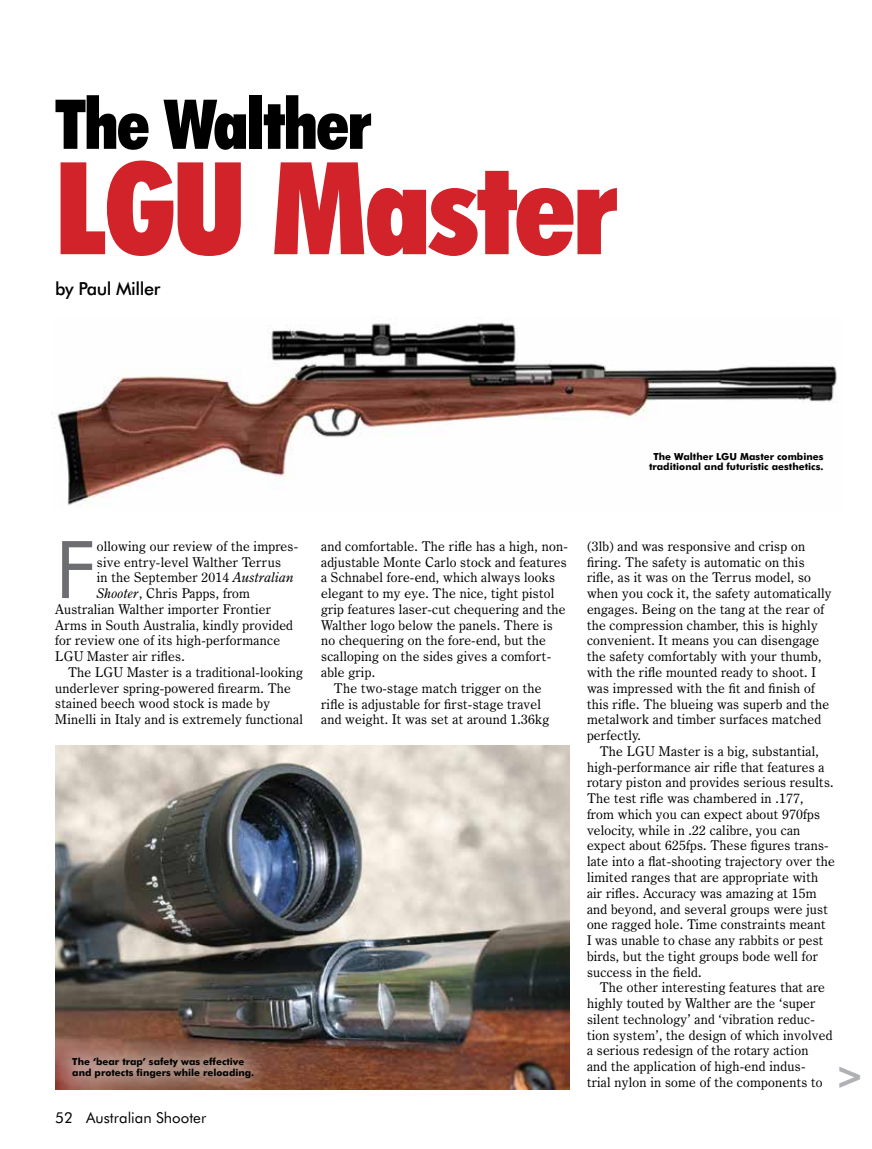
<style>
.page{position:relative;width:872px;height:1149px;background:#fff}
.page>*{position:absolute;margin:0;border:0;box-sizing:border-box;transform-origin:0 0}
.t1{font:900 condensed 128.7px "Futura BT";letter-spacing:-.02em;color:#d2232a}
.t2{font:79.65px "Futura BT";color:#6d6e71}
.t3{font:900 condensed 68.85px "Futura BT";letter-spacing:-.02em;color:#000}
.t4{font:900 condensed 36px "Futura BT";color:#afb1b4}
.t5{font:500 18px "Futura BT";letter-spacing:-.025em;color:#000}
.t6{font:15px "Futura BT";color:#000}
.t7{font:13.5px/15.8px "Century Oldstyle BT";letter-spacing:.015em;color:#000}
.t8{font:700 9.75px/10.5px "Futura BT";color:#000;text-align:center}
.s1{font-style:italic}
</style>
<div class="page">
<img style="left:52px;top:323px;width:785px;height:184px">
<img style="left:55px;top:745px;width:515px;height:344px">
<svg style="left:55px;top:1035px;width:218px;height:55px;background:#946b5d"></svg>
<h3 class="t3" style="left:55px;top:82px;width:318px">The Walther</h3>
<h1 class="t1" style="left:55px;top:130px;width:564px">LGU Master</h1>
<h3 class="t5" style="left:55px;top:277px;width:106px">by Paul Miller</h3>
<p class="t8" style="left:649px;top:450px;width:176px">The Walther LGU Master combines traditional and futuristic aesthetics.</p>
<h2 class="t2" style="left:55px;top:521px;width:42px">F</h2>
<p class="t7" style="left:97px;top:538px;width:203px">ollowing our review of the impres-</p>
<p class="t7" style="left:97px;top:553px;width:186px">sive entry-level Walther Terrus</p>
<p class="t7" style="left:97px;top:569px;width:199px">in the September 2014 <span class="s1">Australian</span></p>
<p class="t7" style="left:97px;top:585px;width:155px"><span class="s1">Shooter</span>, Chris Papps, from</p>
<p class="t7" style="left:55px;top:601px;width:217px">Australian Walther importer Frontier</p>
<p class="t7" style="left:55px;top:616px;width:239px">Arms in South Australia, kindly provided</p>
<p class="t7" style="left:55px;top:632px;width:226px">for review one of its high-performance</p>
<p class="t7" style="left:55px;top:648px;width:131px">LGU Master air rifles.</p>
<p class="t7" style="left:68px;top:664px;width:236px">The LGU Master is a traditional-looking</p>
<p class="t7" style="left:55px;top:679px;width:237px">underlever spring-powered firearm. The</p>
<p class="t7" style="left:55px;top:695px;width:216px">stained beech wood stock is made by</p>
<p class="t7" style="left:55px;top:711px;width:249px">Minelli in Italy and is extremely functional</p>
<p class="t7" style="left:321px;top:538px;width:248px">and comfortable. The rifle has a high, non-</p>
<p class="t7" style="left:321px;top:553px;width:247px">adjustable Monte Carlo stock and features</p>
<p class="t7" style="left:321px;top:569px;width:235px">a Schnabel fore-end, which always looks</p>
<p class="t7" style="left:321px;top:585px;width:235px">elegant to my eye. The nice, tight pistol</p>
<p class="t7" style="left:321px;top:601px;width:246px">grip features laser-cut chequering and the</p>
<p class="t7" style="left:321px;top:616px;width:233px">Walther logo below the panels. There is</p>
<p class="t7" style="left:321px;top:632px;width:226px">no chequering on the fore-end, but the</p>
<p class="t7" style="left:321px;top:648px;width:231px">scalloping on the sides gives a comfort-</p>
<p class="t7" style="left:321px;top:664px;width:55px">able grip.</p>
<p class="t7" style="left:334px;top:679px;width:209px">The two-stage match trigger on the</p>
<p class="t7" style="left:321px;top:695px;width:221px">rifle is adjustable for first-stage travel</p>
<p class="t7" style="left:321px;top:711px;width:230px">and weight. It was set at around 1.36kg</p>
<p class="t8" style="left:72px;top:1056px;width:183px;text-align:left">The ‘bear trap’ safety was effective and protects fingers while reloading.</p>
<p class="t6" style="left:55px;top:1108px;width:152px">52 Australian Shooter</p>
<p class="t7" style="left:587px;top:538px;width:246px">(3lb) and was responsive and crisp on firing. The safety is automatic on this rifle, as it was on the Terrus model, so when you cock it, the safety automatically engages. Being on the tang at the rear of the compression chamber, this is highly convenient. It means you can disengage the safety comfortably with your thumb, with the rifle mounted ready to shoot. I was impressed with the fit and finish of this rifle. The blueing was superb and the metalwork and timber surfaces matched perfectly.</p>
<p class="t7" style="left:587px;top:742px;width:249px;text-indent:13px">The LGU Master is a big, substantial, high-performance air rifle that features a rotary piston and provides serious results.<br>The test rifle was chambered in .177,<br>from which you can expect about 970fps velocity, while in .22 calibre, you can expect about 625fps. These figures trans&shy;late into a flat-shooting trajectory over the limited ranges that are appropriate with air rifles. Accuracy was amazing at 15m and beyond, and several groups were just one ragged hole. Time constraints meant<br>I was unable to chase any rabbits or pest birds, but the tight groups bode well for success in the field.</p>
<p class="t7" style="left:587px;top:979px;width:247px;text-indent:13px">The other interesting features that are highly touted by Walther are the ‘super silent technology’ and ‘vibration reduc&shy;tion system’, the design of which involved a serious redesign of the rotary action<br>and the application of high-end indus-<br>trial nylon in some of the components to</p>
<h3 class="t4" style="left:835px;top:1052px;width:31px">&gt;</h3>
</div>
